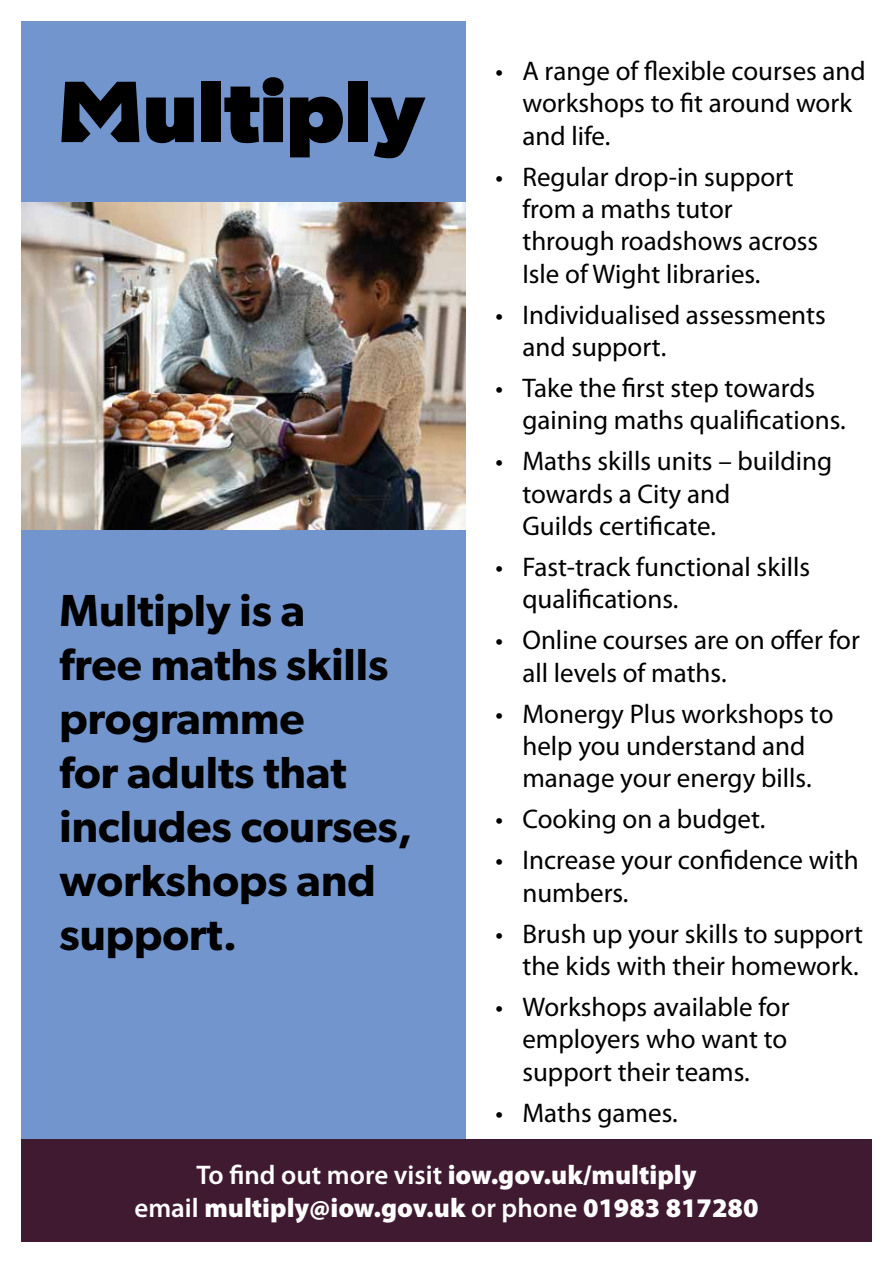
<style>
.page{position:relative;width:893px;height:1263px;background:#fff}
.page>*{position:absolute;margin:0;border:0;box-sizing:border-box;transform-origin:0 0}
.multiply_heading_cop{font:600 45px/54px "Gibson";color:#000}
.body_text_LARGE_for{font:27px/32.4px "Myriad Pro";color:#000}
.call_to_action{font:900 27px "Myriad Pro";color:#fff}
.s1{font-weight:600}
</style>
<div class="page">
<div style="left:21px;top:21px;width:445px;height:1221px;background:#7295cd"></div>
<div style="left:21px;top:1139px;width:851px;height:103px;background:#401a30"></div>
<img style="left:21px;top:202px;width:445px;height:328px">
<svg style="left:146px;top:98px;width:48px;height:45px;background:#11161f"></svg>
<div style="left:201px;top:82px;width:20px;height:60px;background:#000"></div>
<svg style="left:224px;top:77px;width:60px;height:66px"></svg>
<svg style="left:290px;top:97px;width:53px;height:60px"></svg>
<div style="left:348px;top:82px;width:20px;height:60px;background:#000"></div>
<svg style="left:370px;top:98px;width:55px;height:60px"></svg>
<svg style="left:61px;top:82px;width:78px;height:60px"></svg>
<p class="body_text_LARGE_for" style="left:522px;top:54px;width:345px;text-indent:-27px">• A range of flexible courses and workshops to fit around work and life.</p>
<p class="body_text_LARGE_for" style="left:522px;top:160px;width:297px;text-indent:-27px">• Regular drop-in support from a maths tutor through roadshows across<br>Isle of Wight libraries.</p>
<p class="body_text_LARGE_for" style="left:522px;top:298px;width:305px;text-indent:-27px">• Individualised assessments and support.</p>
<p class="body_text_LARGE_for" style="left:522px;top:371px;width:325px;text-indent:-27px">• Take the first step towards gaining maths qualifications.</p>
<p class="body_text_LARGE_for" style="left:522px;top:445px;width:311px;text-indent:-27px">• Maths skills units – building towards a City and<br>Guilds certificate.</p>
<p class="body_text_LARGE_for" style="left:522px;top:550px;width:289px;text-indent:-27px">• Fast-track functional skills qualifications.</p>
<p class="body_text_LARGE_for" style="left:522px;top:624px;width:339px;text-indent:-27px">• Online courses are on offer for all levels of maths.</p>
<p class="body_text_LARGE_for" style="left:495px;top:697px;width:340px;text-align:center">• Monergy Plus workshops to help you understand and manage your energy bills.</p>
<p class="body_text_LARGE_for" style="left:495px;top:803px;width:272px">• Cooking on a budget.</p>
<p class="body_text_LARGE_for" style="left:522px;top:843px;width:338px;text-indent:-27px">• Increase your confidence with numbers.</p>
<p class="body_text_LARGE_for" style="left:495px;top:917px;width:369px;text-align:right">• Brush up your skills to support the kids with their homework.</p>
<p class="body_text_LARGE_for" style="left:522px;top:990px;width:269px;text-align:justify;text-indent:-27px">• Workshops available for employers who want to support their teams.</p>
<p class="body_text_LARGE_for" style="left:495px;top:1096px;width:184px">• Maths games.</p>
<p class="call_to_action" style="left:196px;top:1157px;width:501px"><span class="s1">To find out more visit</span> iow.gov.uk/multiply</p>
<p class="call_to_action" style="left:134px;top:1189px;width:626px"><span class="s1">email</span> multiply@iow.gov.uk <span class="s1">or phone</span> 01983 817280</p>
<h2 class="multiply_heading_cop" style="left:60px;top:582px;width:354px">Multiply is a<br>free maths skills programme<br>for adults that includes courses, workshops and support.</h2>
</div>
